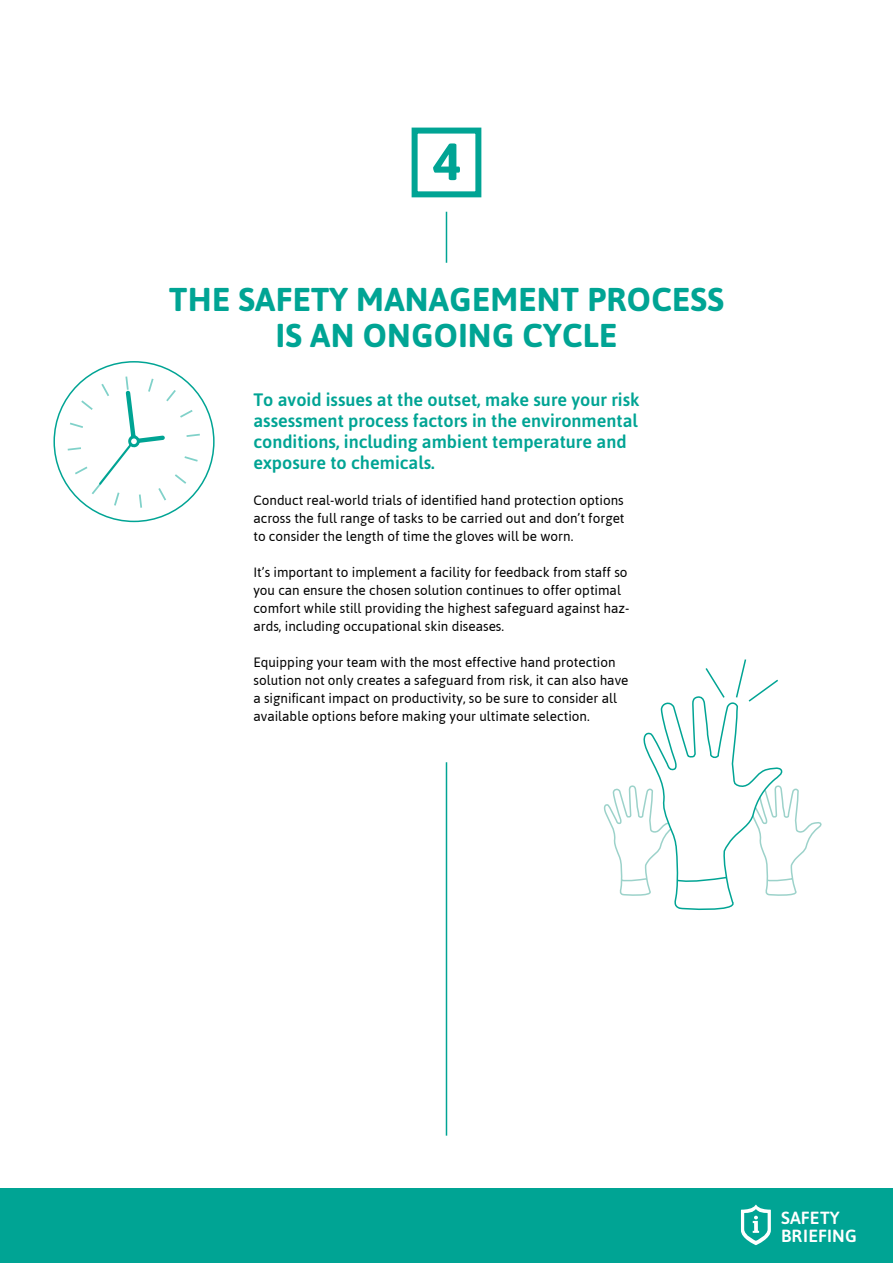
<style>
.page{position:relative;width:893px;height:1263px;background:#fff}
.page>*{position:absolute;margin:0;border:0;box-sizing:border-box;transform-origin:0 0}
.t1{font:700 52.2px "Asap";color:#00a494}
.t2{font:700 33px/36px "Asap";letter-spacing:.01em;color:#00a494;text-align:center}
.t3{font:500 18px/21px "Asap";color:#00a494}
.t4{font:500 17.55px/17.5px "Asap";letter-spacing:.01em;color:#fff}
.t5{font:13.5px/18px "Asap";color:#000}
</style>
<div class="page">
<div style="left:0;top:1188px;width:893px;height:75px;background:#00a494"></div>
<svg style="left:741px;top:1205px;width:30px;height:40px"></svg>
<hr style="left:446px;top:212px;width:1px;height:51px;background:#00a494">
<hr style="left:446px;top:762px;width:1px;height:374px;background:#00a494">
<div style="left:412px;top:128px;width:69px;height:69px;border:6px solid #00a494"></div>
<svg style="left:68px;top:376px;width:132px;height:132px"></svg>
<svg style="left:603px;top:659px;width:219px;height:252px"></svg>
<h1 class="t1" style="left:433px;top:127px;width:29px">4</h1>
<h2 class="t2" style="left:169px;top:280px;width:556px">THE SAFETY MANAGEMENT PROCESS<br>IS AN ONGOING CYCLE</h2>
<h3 class="t3" style="left:253px;top:389px;width:388px">To avoid issues at the outset, make sure your risk assessment process factors in the environmental conditions, including ambient temperature and exposure to chemicals.</h3>
<p class="t5" style="left:253px;top:491px;width:373px;text-align:justify">Conduct real-world trials of identified hand protection options across the full range of tasks to be carried out and don’t forget to consider the length of time the gloves will be worn.</p>
<p class="t5" style="left:253px;top:563px;width:376px">It’s important to implement a facility for feedback from staff so you can ensure the chosen solution continues to offer optimal comfort while still providing the highest safeguard against haz&shy;ards, including occupational skin diseases.</p>
<p class="t5" style="left:253px;top:653px;width:377px">Equipping your team with the most effective hand protection solution not only creates a safeguard from risk, it can also have a significant impact on productivity, so be sure to consider all available options before making your ultimate selection.</p>
<p class="t4" style="left:781px;top:1208px;width:77px">SAFETY<br>BRIEFING</p>
</div>
